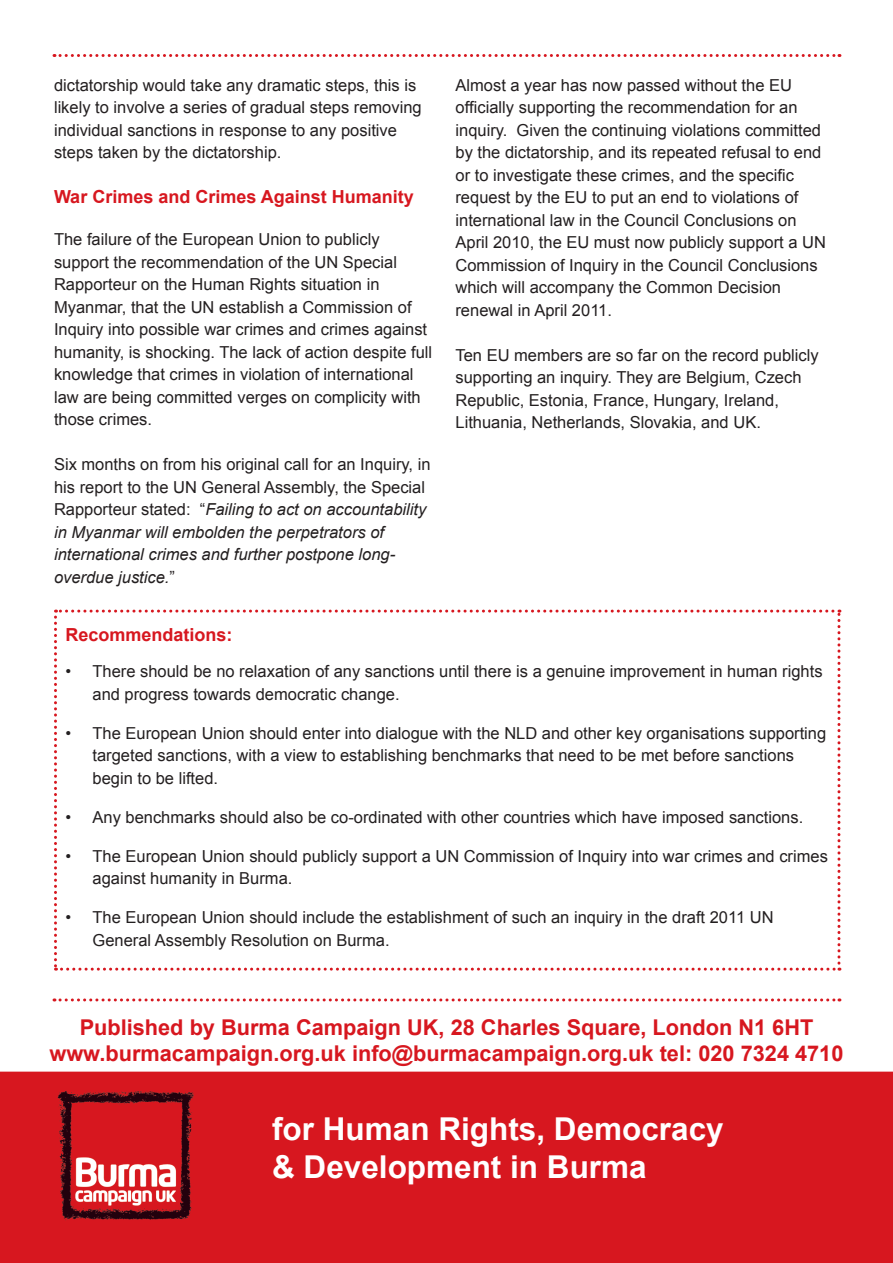
<style>
.page{position:relative;width:893px;height:1263px;background:#fff}
.page>*{position:absolute;margin:0;border:0;box-sizing:border-box;transform-origin:0 0}
.t1{font:700 31.5px "Arial";color:#fff}
.t2{font:700 21.75px "Arial";color:#d7171f}
.t3{font:700 18px "Arial";color:#d7171f}
.t4{font:16.5px/22.5px "Arial";color:#231f20}
.t5{font:italic 16.5px/22.5px "Arial";color:#231f20}
.s1{font-style:normal}
</style>
<div class="page">
<div style="left:0;top:1071px;width:893px;height:192px;background:#d7171f;border:2px solid #d7171f"></div>
<img style="left:57px;top:1090px;width:137px;height:131px">
<svg style="left:54px;top:998px;width:786px;height:3px"></svg>
<svg style="left:54px;top:54px;width:786px;height:3px"></svg>
<svg style="left:54px;top:610px;width:786px;height:361px"></svg>
<p class="t4" style="left:54px;top:74px;width:369px">dictatorship would take any dramatic steps, this is likely to involve a series of gradual steps removing individual sanctions in response to any positive steps taken by the dictatorship.</p>
<p class="t3" style="left:54px;top:185px;width:361px">War Crimes and Crimes Against Humanity</p>
<p class="t4" style="left:54px;top:228px;width:380px">The failure of the European Union to publicly support the recommendation of the UN Special Rapporteur on the Human Rights situation in Myanmar, that the UN establish a Commission of Inquiry into possible war crimes and crimes against humanity, is shocking. The lack of action despite full knowledge that crimes in violation of international law are being committed verges on complicity with those crimes.</p>
<p class="t5" style="left:54px;top:453px;width:378px"><span class="s1">Six months on from his original call for an Inquiry, in his report to the UN General Assembly, the Special Rapporteur stated: “</span>Failing to act on accountability in Myanmar will embolden the perpetrators of international crimes and further postpone long&shy;overdue justice.<span class="s1">”</span></p>
<p class="t4" style="left:455px;top:74px;width:372px">Almost a year has now passed without the EU officially supporting the recommendation for an inquiry. Given the continuing violations committed by the dictatorship, and its repeated refusal to end or to investigate these crimes, and the specific request by the EU to put an end to violations of international law in the Council Conclusions on April 2010, the EU must now publicly support a UN Commission of Inquiry in the Council Conclusions which will accompany the Common Decision renewal in April 2011.</p>
<p class="t4" style="left:455px;top:344px;width:365px">Ten EU members are so far on the record publicly supporting an inquiry. They are Belgium, Czech Republic, Estonia, France, Hungary, Ireland, Lithuania, Netherlands, Slovakia, and UK.</p>
<p class="t3" style="left:66px;top:623px;width:169px">Recommendations:</p>
<p class="t4" style="left:93px;top:660px;width:732px;text-indent:-27px">• There should be no relaxation of any sanctions until there is a genuine improvement in human rights and progress towards democratic change.</p>
<p class="t4" style="left:93px;top:722px;width:735px;text-indent:-27px">• The European Union should enter into dialogue with the NLD and other key organisations supporting targeted sanctions, with a view to establishing benchmarks that need to be met before sanctions begin to be lifted.</p>
<p class="t4" style="left:66px;top:806px;width:739px">• Any benchmarks should also be co-ordinated with other countries which have imposed sanctions.</p>
<p class="t4" style="left:93px;top:845px;width:737px;text-indent:-27px">• The European Union should publicly support a UN Commission of Inquiry into war crimes and crimes against humanity in Burma.</p>
<p class="t4" style="left:93px;top:906px;width:683px;text-indent:-27px">• The European Union should include the establishment of such an inquiry in the draft 2011 UN<br>General Assembly Resolution on Burma.</p>
<p class="t2" style="left:80px;top:1013px;width:735px">Published by Burma Campaign UK, 28 Charles Square, London N1 6HT</p>
<p class="t2" style="left:49px;top:1039px;width:795px">www.burmacampaign.org.uk info@burmacampaign.org.uk tel: 020 7324 4710</p>
<p class="t1" style="left:272px;top:1108px;width:453px">for Human Rights, Democracy</p>
<p class="t1" style="left:272px;top:1146px;width:376px">&amp; Development in Burma</p>
</div>
